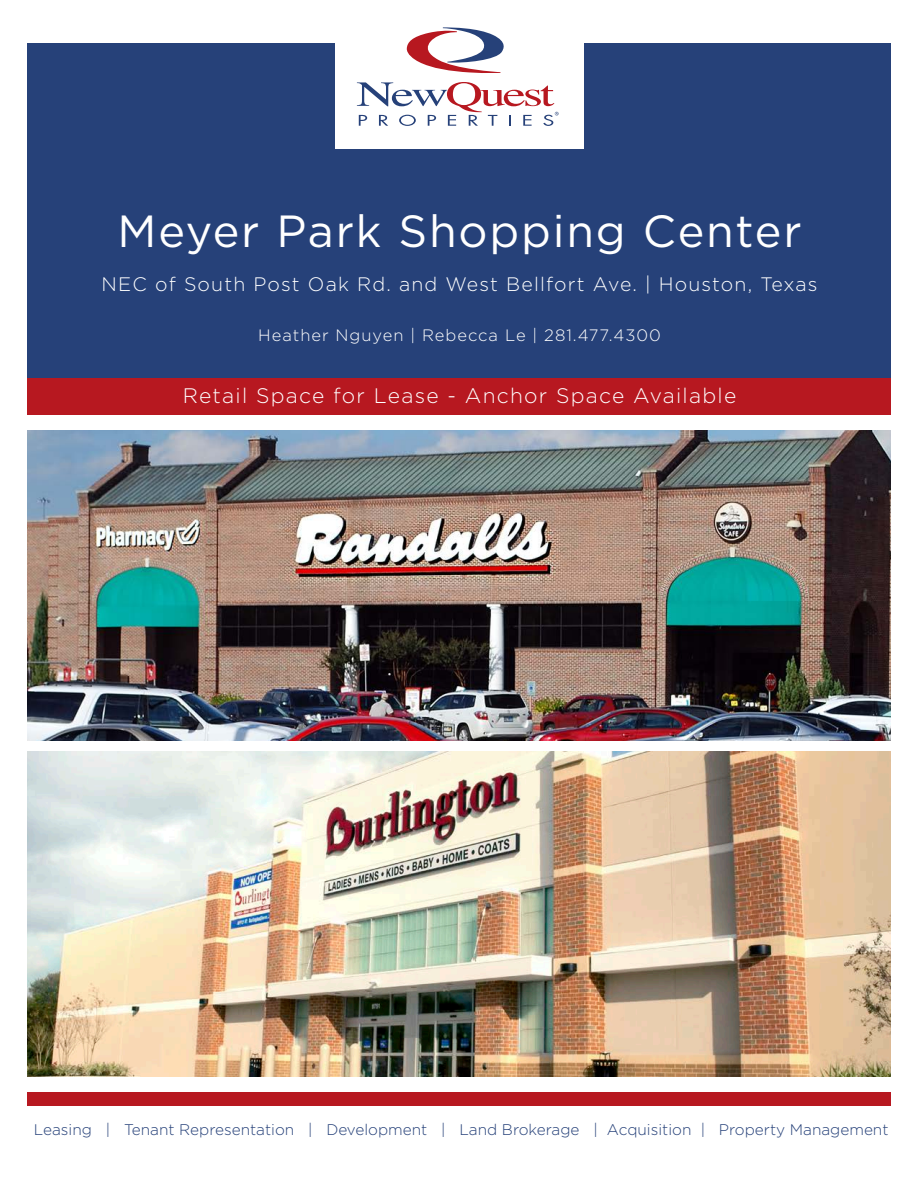
<style>
.page{position:relative;width:918px;height:1188px;background:#fff}
.page>*{position:absolute;margin:0;border:0;box-sizing:border-box;transform-origin:0 0}
.Cover_-_Property_Nam{font:45px "Gotham";letter-spacing:.04em;color:#fff}
.Cover_-_Subject_Line{font:300 21px "Gotham";letter-spacing:.06em;color:#fff}
.Cover_-_Property_Add{font:300 19.5px "Gotham";letter-spacing:.06em;color:#fff}
.Cover_-_Name_of_Brok{font:300 16.5px "Gotham";letter-spacing:.06em;color:#fff}
.t1{font:300 15.3px "Gotham";color:#264179}
</style>
<div class="page">
<div style="left:27px;top:43px;width:864px;height:335px;background:#264179"></div>
<div style="left:27px;top:378px;width:864px;height:37px;background:#b71820"></div>
<div style="left:335px;top:12px;width:248px;height:137px;background:#fff"></div>
<svg style="left:406px;top:27px;width:98px;height:46px"></svg>
<svg style="left:357px;top:82px;width:202px;height:44px"></svg>
<div style="left:27px;top:1092px;width:864px;height:13px;background:#b71820"></div>
<img style="left:27px;top:430px;width:864px;height:311px">
<img style="left:27px;top:752px;width:864px;height:325px">
<p class="Cover_-_Property_Nam" style="left:118px;top:202px;width:686px">Meyer Park Shopping Center</p>
<p class="Cover_-_Property_Add" style="left:102px;top:272px;width:717px">NEC of South Post Oak Rd. and West Bellfort Ave. | Houston, Texas</p>
<p class="Cover_-_Name_of_Brok" style="left:258px;top:325px;width:404px">Heather Nguyen | Rebecca Le | 281.477.4300</p>
<p class="Cover_-_Subject_Line" style="left:183px;top:382px;width:555px">Retail Space for Lease - Anchor Space Available</p>
<p class="t1" style="left:34px;top:1120px;width:856px">Leasing | Tenant Representation | Development | Land Brokerage | Acquisition | Property Management</p>
</div>
